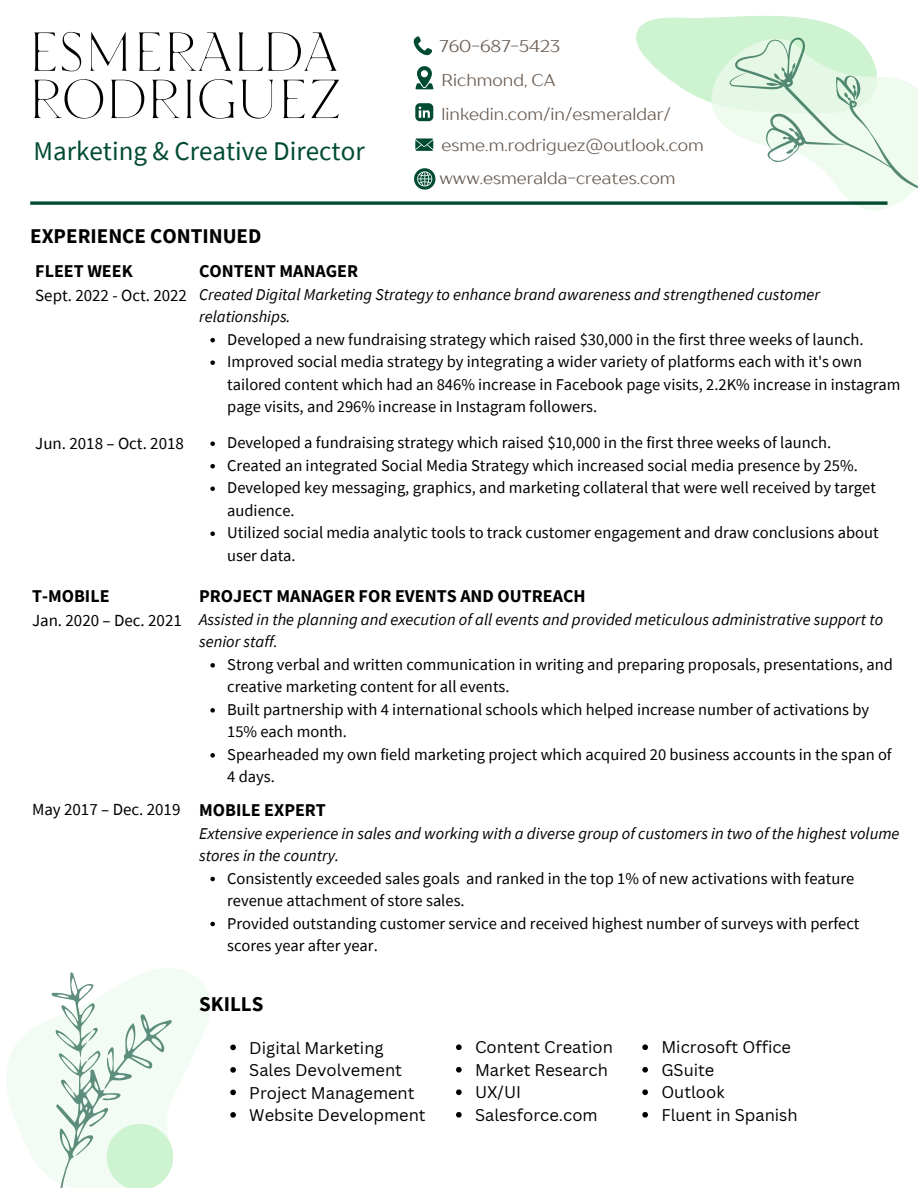
<style>
.page{position:relative;width:918px;height:1188px;background:#fff}
.page>*{position:absolute;margin:0;border:0;box-sizing:border-box;transform-origin:0 0}
.t1{font:54.75px "TT Ricordi Nobili";letter-spacing:-.06em;color:#000}
.t2{font:27px "Source Sans Pro";color:#014b33}
.t3{font:700 21px "Source Sans Pro";color:#000}
.t4{font:700 18px "Source Sans Pro";color:#000}
.t5{font:16.95px "TT Drugs";color:#6b5e54}
.t6{font:16.95px "Source Sans Pro";color:#000}
.t7{font:16.5px/22.5px "Source Sans Pro";color:#000}
.t8{font:italic 16.5px/22.5px "Source Sans Pro";color:#000}
.t9{font:16.5px "Canva Sans";color:#000}
</style>
<div class="page">
<svg style="left:7px;top:969px;width:203px;height:142px;fill:#f3fcf4"></svg>
<svg style="left:13px;top:968px;width:162px;height:220px"></svg>
<svg style="left:636px;top:17px;width:60px;height:79px;fill:#cef3d0"></svg>
<svg style="left:696px;top:17px;width:207px;height:193px"></svg>
<svg style="left:723px;top:16px;width:195px;height:184px"></svg>
<svg style="left:210px;top:663px;width:5px;height:5px"></svg>
<svg style="left:210px;top:708px;width:5px;height:5px"></svg>
<svg style="left:210px;top:753px;width:5px;height:5px"></svg>
<svg style="left:210px;top:338px;width:5px;height:4px"></svg>
<svg style="left:210px;top:360px;width:5px;height:5px"></svg>
<svg style="left:230px;top:1045px;width:6px;height:5px"></svg>
<svg style="left:230px;top:1067px;width:6px;height:6px"></svg>
<svg style="left:230px;top:1090px;width:6px;height:5px"></svg>
<svg style="left:230px;top:1112px;width:6px;height:6px"></svg>
<svg style="left:456px;top:1044px;width:6px;height:6px"></svg>
<svg style="left:456px;top:1067px;width:6px;height:6px"></svg>
<svg style="left:456px;top:1089px;width:6px;height:6px"></svg>
<svg style="left:456px;top:1112px;width:6px;height:6px"></svg>
<svg style="left:642px;top:1044px;width:6px;height:6px"></svg>
<svg style="left:642px;top:1067px;width:6px;height:6px"></svg>
<svg style="left:642px;top:1089px;width:6px;height:6px"></svg>
<svg style="left:642px;top:1112px;width:6px;height:6px"></svg>
<svg style="left:413px;top:36px;width:19px;height:20px"></svg>
<svg style="left:415px;top:138px;width:18px;height:13px"></svg>
<svg style="left:415px;top:66px;width:18px;height:23px"></svg>
<svg style="left:415px;top:103px;width:18px;height:18px"></svg>
<svg style="left:30px;top:201px;width:858px;height:4px;background:#286652"></svg>
<svg style="left:414px;top:168px;width:21px;height:22px"></svg>
<svg style="left:210px;top:441px;width:5px;height:5px"></svg>
<svg style="left:210px;top:464px;width:5px;height:4px"></svg>
<svg style="left:210px;top:486px;width:5px;height:5px"></svg>
<svg style="left:210px;top:531px;width:5px;height:5px"></svg>
<svg style="left:210px;top:877px;width:5px;height:4px"></svg>
<svg style="left:210px;top:922px;width:5px;height:4px"></svg>
<p class="t1" style="left:27px;top:14px;width:314px">ESMERALDA</p>
<p class="t1" style="left:27px;top:62px;width:319px">RODRIGUEZ</p>
<p class="t2" style="left:34px;top:134px;width:333px">Marketing &amp; Creative Director</p>
<p class="t3" style="left:30px;top:222px;width:233px">EXPERIENCE CONTINUED</p>
<p class="t5" style="left:440px;top:36px;width:122px">760-687-5423</p>
<p class="t5" style="left:441px;top:69px;width:116px">Richmond, CA</p>
<p class="t5" style="left:442px;top:103px;width:231px">linkedin.com/in/esmeraldar/</p>
<p class="t5" style="left:442px;top:135px;width:264px">esme.m.rodriguez@outlook.com</p>
<p class="t5" style="left:440px;top:168px;width:238px">www.esmeralda-creates.com</p>
<p class="t4" style="left:35px;top:259px;width:99px">FLEET WEEK</p>
<p class="t6" style="left:35px;top:284px;width:153px">Sept. 2022 - Oct. 2022</p>
<p class="t4" style="left:199px;top:259px;width:160px">CONTENT MANAGER</p>
<p class="t8" style="left:199px;top:283px;width:622px">Created Digital Marketing Strategy to enhance brand awareness and strengthened customer relationships.</p>
<p class="t7" style="left:227px;top:328px;width:638px">Developed a new fundraising strategy which raised $30,000 in the first three weeks of launch.</p>
<p class="t7" style="left:227px;top:350px;width:675px">Improved social media strategy by integrating a wider variety of platforms each with it's own tailored content which had an 846% increase in Facebook page visits, 2.2K% increase in instagram page visits, and 296% increase in Instagram followers.</p>
<p class="t6" style="left:35px;top:433px;width:150px">Jun. 2018 – Oct. 2018</p>
<p class="t7" style="left:227px;top:431px;width:606px">Developed a fundraising strategy which raised $10,000 in the first three weeks of launch.</p>
<p class="t7" style="left:227px;top:454px;width:632px">Created an integrated Social Media Strategy which increased social media presence by 25%.</p>
<p class="t7" style="left:227px;top:476px;width:650px">Developed key messaging, graphics, and marketing collateral that were well received by target audience.</p>
<p class="t7" style="left:227px;top:521px;width:653px">Utilized social media analytic tools to track customer engagement and draw conclusions about user data.</p>
<p class="t4" style="left:32px;top:585px;width:79px">T-MOBILE</p>
<p class="t6" style="left:32px;top:609px;width:151px">Jan. 2020 – Dec. 2021</p>
<p class="t6" style="left:32px;top:798px;width:150px">May 2017 – Dec. 2019</p>
<p class="t4" style="left:199px;top:585px;width:388px">PROJECT MANAGER FOR EVENTS AND OUTREACH</p>
<p class="t8" style="left:199px;top:608px;width:686px">Assisted in the planning and execution of all events and provided meticulous administrative support to senior staff.</p>
<p class="t7" style="left:227px;top:653px;width:667px">Strong verbal and written communication in writing and preparing proposals, presentations, and creative marketing content for all events.</p>
<p class="t7" style="left:227px;top:698px;width:644px">Built partnership with 4 international schools which helped increase number of activations by<br>15% each month.</p>
<p class="t7" style="left:227px;top:743px;width:666px">Spearheaded my own field marketing project which acquired 20 business accounts in the span of<br>4 days.</p>
<p class="t4" style="left:199px;top:798px;width:128px">MOBILE EXPERT</p>
<p class="t8" style="left:199px;top:821px;width:702px">Extensive experience in sales and working with a diverse group of customers in two of the highest volume stores in the country.</p>
<p class="t7" style="left:227px;top:866px;width:629px">Consistently exceeded sales goals and ranked in the top 1% of new activations with feature revenue attachment of store sales.</p>
<p class="t7" style="left:227px;top:911px;width:634px">Provided outstanding customer service and received highest number of surveys with perfect scores year after year.</p>
<p class="t3" style="left:199px;top:990px;width:66px">SKILLS</p>
<p class="t9" style="left:249px;top:1036px;width:136px">Digital Marketing</p>
<p class="t9" style="left:249px;top:1058px;width:154px">Sales Devolvement</p>
<p class="t9" style="left:249px;top:1081px;width:167px">Project Management</p>
<p class="t9" style="left:249px;top:1103px;width:178px">Website Development</p>
<p class="t9" style="left:475px;top:1036px;width:139px">Content Creation</p>
<p class="t9" style="left:475px;top:1058px;width:134px">Market Research</p>
<p class="t9" style="left:475px;top:1081px;width:48px">UX/UI</p>
<p class="t9" style="left:475px;top:1103px;width:124px">Salesforce.com</p>
<p class="t9" style="left:661px;top:1036px;width:131px">Microsoft Office</p>
<p class="t9" style="left:661px;top:1058px;width:55px">GSuite</p>
<p class="t9" style="left:661px;top:1081px;width:65px">Outlook</p>
<p class="t9" style="left:661px;top:1103px;width:138px">Fluent in Spanish</p>
</div>
